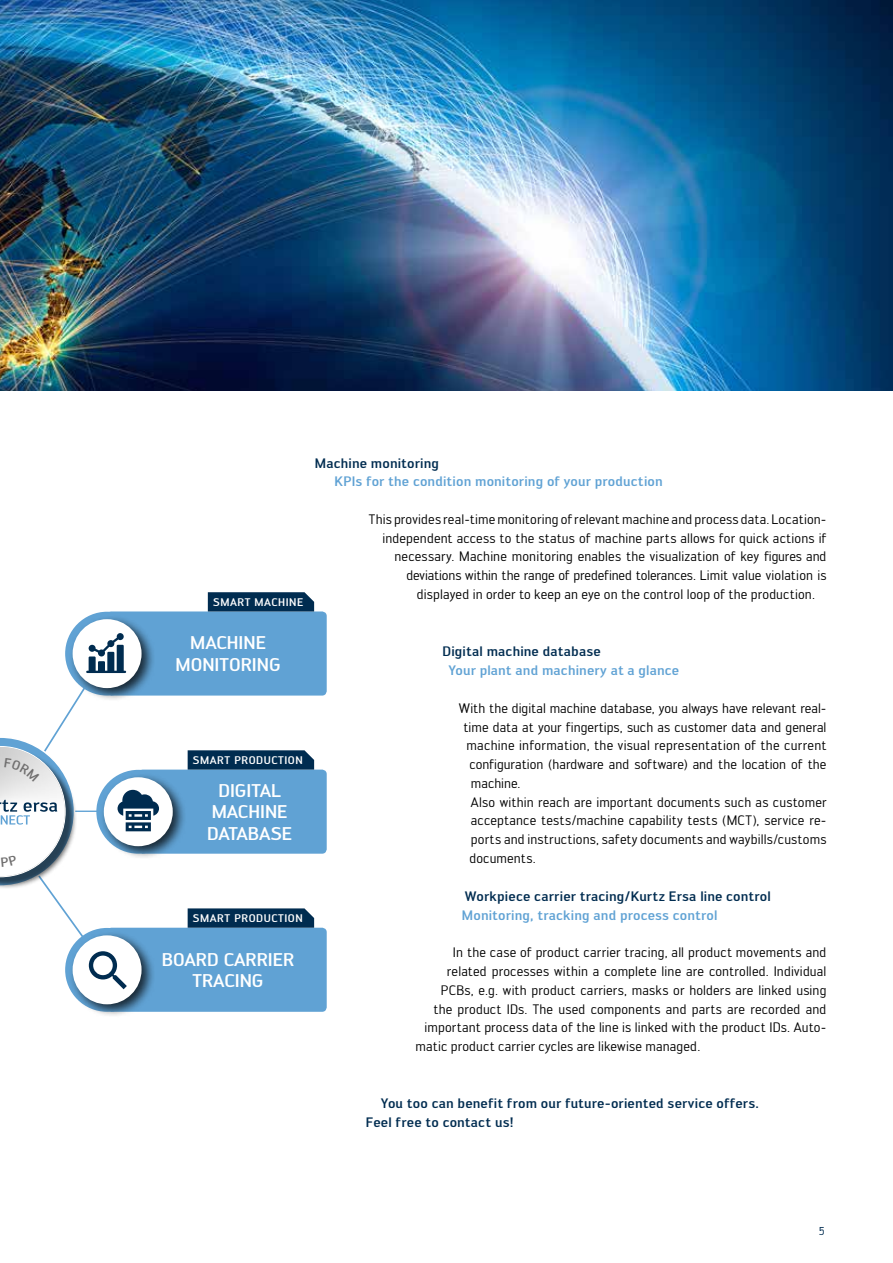
<style>
.page{position:relative;width:893px;height:1263px;background:#fff}
.page>*{position:absolute;margin:0;border:0;box-sizing:border-box;transform-origin:0 0}
.t1{font:500 18.15px/21.8px "Engel";color:#fff;text-align:center}
.t2{font:13.5px "Engel";letter-spacing:.01em;color:#000}
.t3{font:500 13.5px/18.8px "Engel";letter-spacing:.01em;color:#002c50}
.t4{font:500 13.5px "Engel";letter-spacing:.01em;color:#60a2d4}
.t5{font:11.25px "Engel";color:#002c50}
.t6{font:500 10.95px "Engel";letter-spacing:.05em;color:#fff}
</style>
<div class="page">
<img style="left:0;top:0;width:893px;height:391px">
<div style="left:107px;top:928px;width:220px;height:84px;background:#60a2d4;border-radius:5px"></div>
<div style="left:68px;top:931px;width:87px;height:87px;background:#000;opacity:.75"></div>
<div style="left:73px;top:935px;width:69px;height:69px;background:#fff;border-radius:50%"></div>
<div style="left:107px;top:611px;width:220px;height:84px;background:#60a2d4;border-radius:5px"></div>
<div style="left:68px;top:615px;width:87px;height:87px;background:#000;opacity:.75"></div>
<div style="left:73px;top:619px;width:69px;height:69px;background:#fff;border-radius:50%"></div>
<div style="left:138px;top:770px;width:189px;height:84px;background:#60a2d4;border-radius:5px"></div>
<div style="left:100px;top:773px;width:87px;height:87px;background:#000;opacity:.75"></div>
<div style="left:104px;top:777px;width:69px;height:69px;background:#fff;border-radius:50%"></div>
<svg style="left:208px;top:592px;width:106px;height:19px;background:#083356"></svg>
<svg style="left:188px;top:908px;width:126px;height:20px;background:#0d3659"></svg>
<svg style="left:188px;top:750px;width:126px;height:20px;background:#0c3658"></svg>
<svg style="left:0;top:633px;width:159px;height:356px"></svg>
<p class="t6" style="left:213px;top:595px;width:92px">SMART MACHINE</p>
<h1 class="t1" style="left:176px;top:632px;width:107px">MACHINE<br>MONITORING</h1>
<p class="t6" style="left:193px;top:753px;width:111px">SMART PRODUCTION</p>
<h1 class="t1" style="left:207px;top:779px;width:87px">DIGITAL<br>MACHINE<br>DATABASE</h1>
<p class="t6" style="left:193px;top:912px;width:111px">SMART PRODUCTION</p>
<h1 class="t1" style="left:162px;top:948px;width:134px">BOARD CARRIER<br>TRACING</h1>
<p class="t3" style="left:315px;top:453px;width:126px">Machine monitoring</p>
<p class="t4" style="left:334px;top:474px;width:330px">KPIs for the condition monitoring of your production</p>
<p class="t2" style="left:369px;top:511px;width:459px">This provides real-time monitoring of relevant machine and process data. Location-</p>
<p class="t2" style="left:382px;top:530px;width:445px">independent access to the status of machine parts allows for quick actions if</p>
<p class="t2" style="left:394px;top:549px;width:434px">necessary. Machine monitoring enables the visualization of key figures and</p>
<p class="t2" style="left:406px;top:567px;width:422px">deviations within the range of predefined tolerances. Limit value violation is</p>
<p class="t2" style="left:417px;top:587px;width:400px">displayed in order to keep an eye on the control loop of the production.</p>
<p class="t3" style="left:442px;top:642px;width:160px">Digital machine database</p>
<p class="t4" style="left:448px;top:662px;width:232px">Your plant and machinery at a glance</p>
<p class="t2" style="left:459px;top:700px;width:369px">With the digital machine database, you always have relevant real-</p>
<p class="t2" style="left:463px;top:719px;width:364px">time data at your fingertips, such as customer data and general</p>
<p class="t2" style="left:466px;top:738px;width:362px">machine information, the visual representation of the current</p>
<p class="t2" style="left:469px;top:757px;width:358px">configuration (hardware and software) and the location of the</p>
<p class="t2" style="left:471px;top:775px;width:51px">machine.</p>
<p class="t2" style="left:471px;top:794px;width:357px">Also within reach are important documents such as customer</p>
<p class="t2" style="left:471px;top:813px;width:357px">acceptance tests/machine capability tests (MCT), service re-</p>
<p class="t2" style="left:471px;top:832px;width:357px">ports and instructions, safety documents and waybills/customs</p>
<p class="t2" style="left:469px;top:851px;width:68px">documents.</p>
<p class="t3" style="left:465px;top:887px;width:307px">Workpiece carrier tracing/Kurtz Ersa line control</p>
<p class="t4" style="left:462px;top:907px;width:257px">Monitoring, tracking and process control</p>
<p class="t2" style="left:453px;top:945px;width:375px">In the case of product carrier tracing, all product movements and</p>
<p class="t2" style="left:447px;top:964px;width:381px">related processes within a complete line are controlled. Individual</p>
<p class="t2" style="left:441px;top:982px;width:387px">PCBs, e.g. with product carriers, masks or holders are linked using</p>
<p class="t2" style="left:433px;top:1001px;width:394px">the product IDs. The used components and parts are recorded and</p>
<p class="t2" style="left:424px;top:1020px;width:404px">important process data of the line is linked with the product IDs. Auto-</p>
<p class="t2" style="left:415px;top:1039px;width:286px">matic product carrier cycles are likewise managed.</p>
<p class="t3" style="left:366px;top:1094px;width:394px;text-indent:15px">You too can benefit from our future-oriented service offers.<br>Feel free to contact us!</p>
<p class="t5" style="left:819px;top:1224px;width:7px">5</p>
</div>
